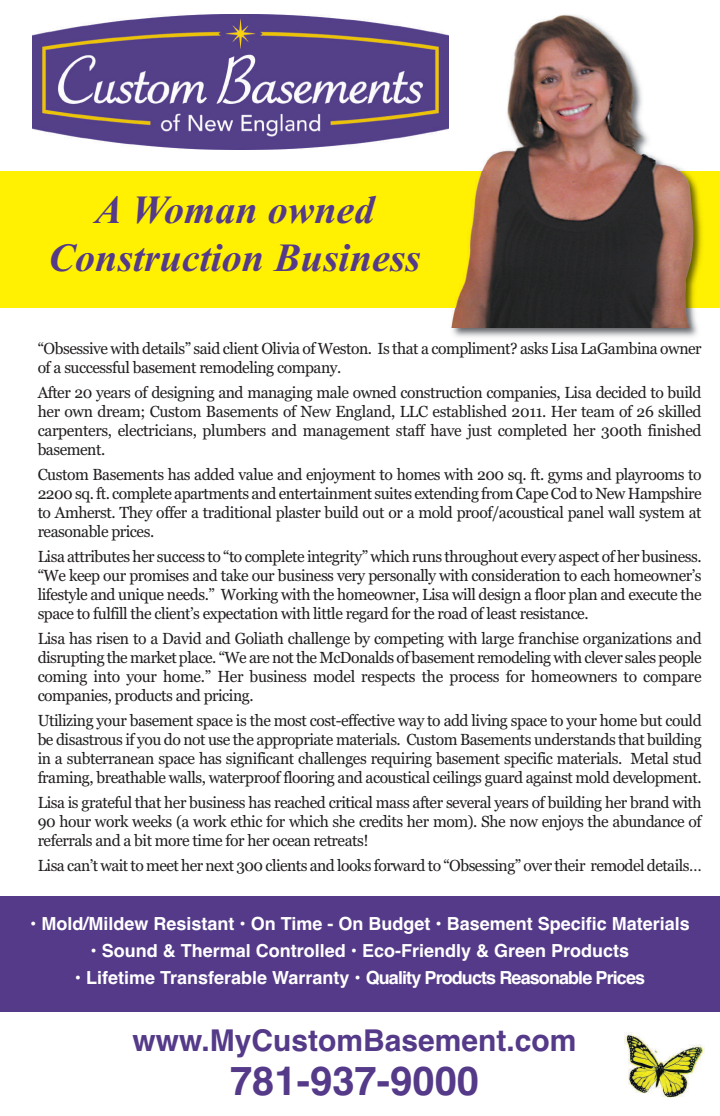
<style>
.page{position:relative;width:720px;height:1116px;background:#fff}
.page>*{position:absolute;margin:0;border:0;box-sizing:border-box;transform-origin:0 0}
.t1{font:italic 700 40px/48px "Times New Roman";color:#543a88;text-align:center}
.t2{font:700 40px "Helvetica";color:#543a88}
.t3{font:700 30px "Helvetica";color:#543a88}
.t4{font:700 18px "Helvetica";color:#fff}
.t5{font:700 18px "Helvetica";letter-spacing:-.05em;color:#fff}
.t6{font:16px/19px "Georgia";letter-spacing:-.03em;color:#231f20;text-align:justify}
</style>
<div class="page">
<div style="left:0;top:172px;width:720px;height:136px;background:#fff101"></div>
<img style="left:452px;top:328px;width:246px;height:9px">
<img style="left:427px;top:14px;width:276px;height:314px">
<div style="left:0;top:897px;width:720px;height:115px;background:#543a88"></div>
<img style="left:32px;top:15px;width:416px;height:134px">
<img style="left:624px;top:1032px;width:80px;height:66px">
<h1 class="t1" style="left:49px;top:185px;width:374px">A Woman owned<br>Construction Business</h1>
<p class="t6" style="left:38px;top:339px;width:666px">“Obsessive with details” said client Olivia of Weston. Is that a compliment? asks Lisa LaGambina owner of a successful basement remodeling company.</p>
<p class="t6" style="left:38px;top:383px;width:665px">After 20 years of designing and managing male owned construction companies, Lisa decided to build her own dream; Custom Basements of New England, LLC established 2011. Her team of 26 skilled carpenters, electricians, plumbers and management staff have just completed her 300th finished basement.</p>
<p class="t6" style="left:38px;top:465px;width:665px">Custom Basements has added value and enjoyment to homes with 200 sq. ft. gyms and playrooms to 2200 sq. ft. complete apartments and entertainment suites extending from Cape Cod to New Hampshire to Amherst. They offer a traditional plaster build out or a mold proof/acoustical panel wall system at reasonable prices.</p>
<p class="t6" style="left:38px;top:547px;width:666px">Lisa attributes her success to “to complete integrity” which runs throughout every aspect of her business. “We keep our promises and take our business very personally with consideration to each homeowner’s lifestyle and unique needs.” Working with the homeowner, Lisa will design a floor plan and execute the space to fulfill the client’s expectation with little regard for the road of least resistance.</p>
<p class="t6" style="left:38px;top:629px;width:665px">Lisa has risen to a David and Goliath challenge by competing with large franchise organizations and disrupting the market place. “We are not the McDonalds of basement remodeling with clever sales people coming into your home.” Her business model respects the process for homeowners to compare companies, products and pricing.</p>
<p class="t6" style="left:38px;top:711px;width:666px">Utilizing your basement space is the most cost-effective way to add living space to your home but could be disastrous if you do not use the appropriate materials. Custom Basements understands that building in a subterranean space has significant challenges requiring basement specific materials. Metal stud framing, breathable walls, waterproof flooring and acoustical ceilings guard against mold development.</p>
<p class="t6" style="left:38px;top:793px;width:666px">Lisa is grateful that her business has reached critical mass after several years of building her brand with 90 hour work weeks (a work ethic for which she credits her mom). She now enjoys the abundance of referrals and a bit more time for her ocean retreats!</p>
<p class="t6" style="left:38px;top:856px;width:665px">Lisa can’t wait to meet her next 300 clients and looks forward to “Obsessing” over their remodel details…</p>
<p class="t4" style="left:30px;top:913px;width:661px">• Mold/Mildew Resistant • On Time - On Budget • Basement Specific Materials</p>
<p class="t4" style="left:91px;top:940px;width:540px">• Sound &amp; Thermal Controlled • Eco-Friendly &amp; Green Products</p>
<p class="t5" style="left:75px;top:967px;width:572px">• Lifetime Transferable Warranty • Quality Products Reasonable Prices</p>
<h2 class="t3" style="left:133px;top:1023px;width:445px">www.MyCustomBasement.com</h2>
<h1 class="t2" style="left:230px;top:1057px;width:251px">781-937-9000</h1>
</div>
